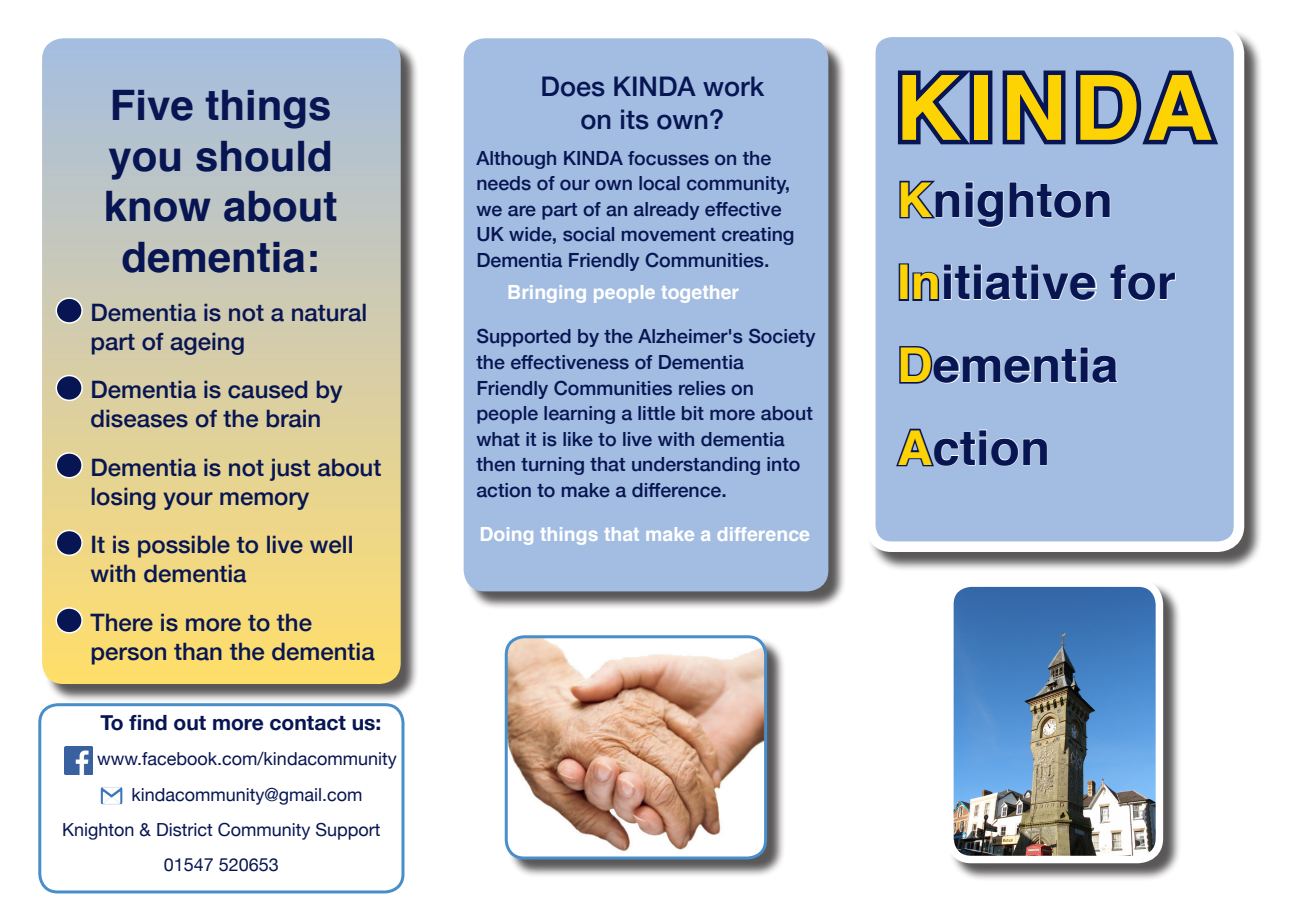
<style>
.page{position:relative;width:1289px;height:919px;background:#fff}
.page>*{position:absolute;margin:0;border:0;box-sizing:border-box;transform-origin:0 0}
.t1{font:700 90px "Helvetica";letter-spacing:.07em;color:#fed304}
.t2{font:700 48px "Helvetica";color:#071552}
.t3{font:700 42px "Helvetica";color:#071552}
.t4{font:500 27px "Helvetica Neue";color:#071552}
.t5{font:500 24px/28.8px "Helvetica Neue";color:#071552}
.t6{font:700 21px "Helvetica Neue";color:#071552}
.t7{font:500 19.5px/25.5px "Helvetica Neue";color:#071552}
.t8{font:700 19.5px "Helvetica";color:#fff}
.t9{font:18px "Helvetica Neue";color:#071552}
.s1{color:#fed304}
</style>
<div class="page">
<div style="left:948px;top:581px;width:233px;height:301px;background:#231f20;opacity:.75"></div>
<img style="left:949px;top:583px;width:210px;height:276px">
<div style="left:946px;top:579px;width:217px;height:284px;border:8px solid #fff;border-radius:21px"></div>
<div style="left:867px;top:29px;width:396px;height:542px;background:#231f20;opacity:.75"></div>
<div style="left:870px;top:32px;width:368px;height:514px;background:#a3bde2;border-radius:21px"></div>
<svg style="left:897px;top:70px;width:84px;height:75px"></svg>
<div style="left:969px;top:70px;width:23px;height:74px;border:9px solid #071552"></div>
<svg style="left:1002px;top:70px;width:216px;height:75px"></svg>
<div style="left:865px;top:27px;width:379px;height:525px;border:10px solid #fff;border-radius:21px"></div>
<div style="left:507px;top:637px;width:278px;height:240px;background:#231f20;opacity:.75"></div>
<img style="left:507px;top:637px;width:258px;height:220px">
<div style="left:504px;top:635px;width:263px;height:224px;border:3px solid #488ecb;border-radius:18px"></div>
<div style="left:44px;top:41px;width:375px;height:661px;background:#231f20;opacity:.75"></div>
<svg style="left:42px;top:38px;width:358px;height:646px"></svg>
<div style="left:56px;top:298px;width:26px;height:25px;background:#071552;border-radius:50%"></div>
<div style="left:56px;top:297px;width:27px;height:27px;border:2px solid #fff;border-radius:50%"></div>
<div style="left:56px;top:375px;width:26px;height:25px;background:#071552;border-radius:50%"></div>
<div style="left:56px;top:375px;width:27px;height:26px;border:2px solid #fff;border-radius:50%"></div>
<div style="left:56px;top:453px;width:26px;height:24px;background:#071552;border-radius:50%"></div>
<div style="left:56px;top:452px;width:27px;height:26px;border:2px solid #fff;border-radius:50%"></div>
<div style="left:56px;top:530px;width:26px;height:25px;background:#071552;border-radius:50%"></div>
<div style="left:56px;top:529px;width:27px;height:27px;border:2px solid #fff;border-radius:50%"></div>
<div style="left:56px;top:608px;width:26px;height:24px;background:#071552;border-radius:50%"></div>
<div style="left:56px;top:607px;width:27px;height:26px;border:2px solid #fff;border-radius:50%"></div>
<div style="left:466px;top:40px;width:381px;height:570px;background:#231f20;opacity:.75"></div>
<div style="left:463px;top:38px;width:365px;height:553px;background:#a3bde2;border-radius:21px"></div>
<div style="left:38px;top:703px;width:366px;height:190px;border:3px solid #488ecb;border-radius:18px"></div>
<img style="left:65px;top:746px;width:28px;height:28px">
<img style="left:100px;top:787px;width:23px;height:18px">
<svg style="left:899px;top:180px;width:211px;height:48px"></svg>
<div style="left:898px;top:263px;width:11px;height:38px;border:3px solid #071552"></div>
<svg style="left:912px;top:264px;width:185px;height:37px"></svg>
<svg style="left:1110px;top:264px;width:65px;height:37px"></svg>
<svg style="left:899px;top:346px;width:218px;height:38px"></svg>
<svg style="left:896px;top:428px;width:151px;height:39px"></svg>
<p class="t3" style="left:110px;top:71px;width:223px">Five things</p>
<p class="t3" style="left:109px;top:122px;width:226px">you should</p>
<p class="t3" style="left:104px;top:172px;width:235px">know about</p>
<p class="t3" style="left:121px;top:223px;width:200px">dementia:</p>
<p class="t5" style="left:90px;top:297px;width:278px">Dementia is not a natural part of ageing</p>
<p class="t5" style="left:90px;top:374px;width:254px">Dementia is caused by</p>
<p class="t5" style="left:90px;top:403px;width:232px">diseases of the brain</p>
<p class="t5" style="left:90px;top:452px;width:292px">Dementia is not just about losing your memory</p>
<p class="t5" style="left:90px;top:529px;width:264px">It is possible to live well with dementia</p>
<p class="t5" style="left:90px;top:606px;width:223px">There is more to the</p>
<p class="t5" style="left:90px;top:635px;width:286px">person than the dementia</p>
<p class="t6" style="left:100px;top:705px;width:282px">To find out more contact us:</p>
<p class="t9" style="left:97px;top:745px;width:301px">www.facebook.com/kindacommunity</p>
<p class="t9" style="left:131px;top:781px;width:233px">kindacommunity@gmail.com</p>
<p class="t9" style="left:62px;top:816px;width:320px">Knighton &amp; District Community Support</p>
<p class="t9" style="left:164px;top:851px;width:117px">01547 520653</p>
<p class="t4" style="left:540px;top:65px;width:225px">Does KINDA work</p>
<p class="t4" style="left:580px;top:97px;width:145px">on its own?</p>
<p class="t7" style="left:476px;top:144px;width:319px">Although KINDA focusses on the needs of our own local community, we are part of an already effective UK wide, social movement creating Dementia Friendly Communities.</p>
<p class="t8" style="left:507px;top:277px;width:233px">Bringing people together</p>
<p class="t7" style="left:476px;top:323px;width:340px">Supported by the Alzheimer's Society the effectiveness of Dementia Friendly Communities relies on people learning a little bit more about what it is like to live with dementia then turning that understanding into action to make a difference.</p>
<p class="t8" style="left:479px;top:518px;width:332px">Doing things that make a difference</p>
<p class="t1" style="left:895px;top:35px;width:319px">KINDA</p>
<p class="t2" style="left:897px;top:161px;width:217px"><span class="s1">K</span>nighton</p>
<p class="t2" style="left:897px;top:244px;width:280px"><span class="s1">In</span>itiative for</p>
<p class="t2" style="left:897px;top:326px;width:223px"><span class="s1">D</span>ementia</p>
<p class="t2" style="left:897px;top:409px;width:154px"><span class="s1">A</span>ction</p>
</div>
